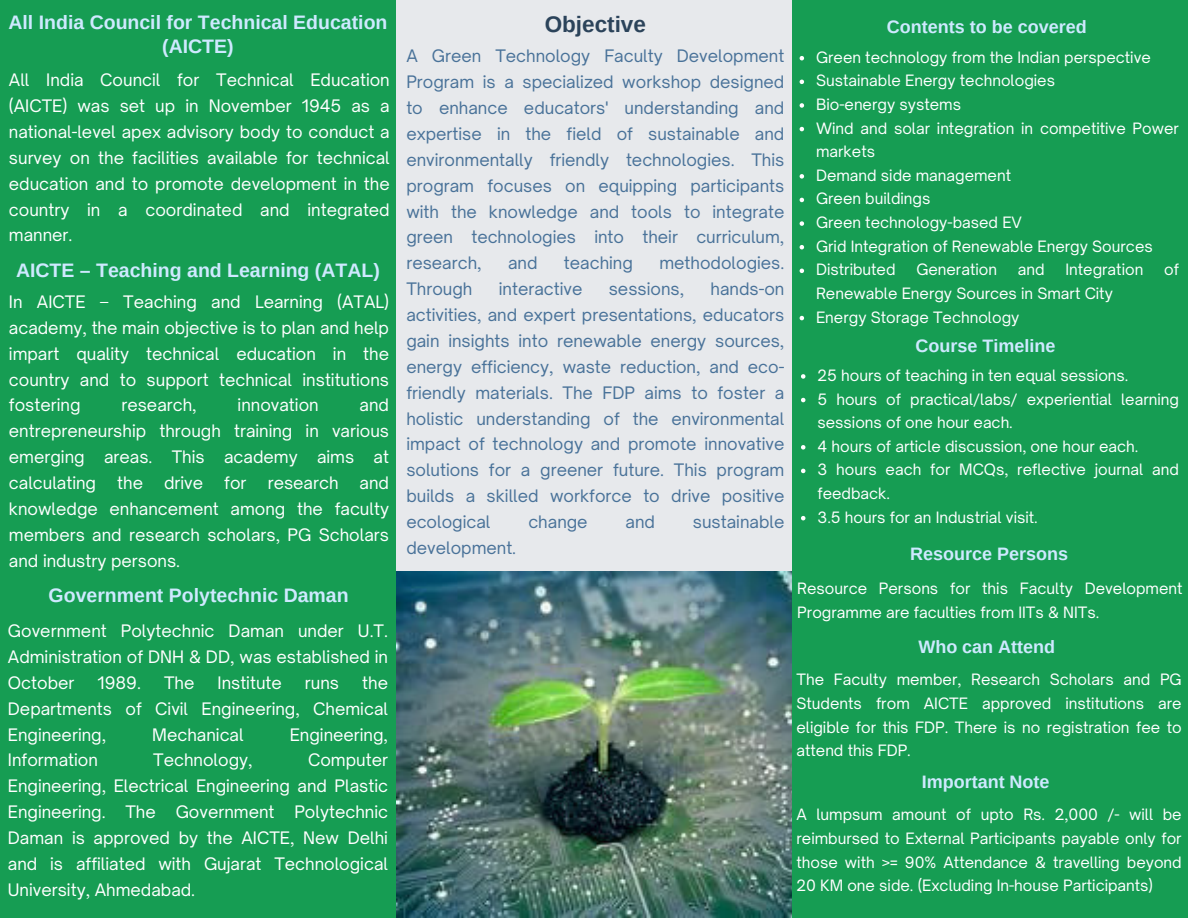
<style>
.page{position:relative;width:1188px;height:918px;background:#169d53}
.page>*{position:absolute;margin:0;border:0;box-sizing:border-box;transform-origin:0 0}
.t1{font:700 22.5px "Arimo";color:#2b435a}
.t2{font:700 19.5px/23.7px "Arimo";color:#cee9ff;text-align:center}
.t3{font:700 18px "Arimo";color:#cee9ff}
.t4{font:16.5px/25.8px "Open Sauce One";color:#fff;text-align:justify}
.t5{font:16.5px/25.8px "Open Sauce One";color:#497299;text-align:justify}
.t6{font:15px/23.7px "Open Sauce One";color:#fff}
</style>
<div class="page">
<div style="left:397px;top:0;width:395px;height:918px;background:#e7e9ec"></div>
<img style="left:397px;top:571px;width:395px;height:347px">
<svg style="left:800px;top:56px;width:4px;height:4px"></svg>
<svg style="left:800px;top:80px;width:4px;height:4px"></svg>
<svg style="left:800px;top:103px;width:4px;height:5px"></svg>
<svg style="left:800px;top:127px;width:4px;height:4px"></svg>
<svg style="left:800px;top:174px;width:4px;height:5px"></svg>
<svg style="left:800px;top:198px;width:4px;height:4px"></svg>
<svg style="left:800px;top:221px;width:4px;height:5px"></svg>
<svg style="left:800px;top:245px;width:4px;height:4px"></svg>
<svg style="left:800px;top:269px;width:4px;height:4px"></svg>
<svg style="left:800px;top:316px;width:4px;height:4px"></svg>
<svg style="left:801px;top:374px;width:4px;height:5px"></svg>
<svg style="left:801px;top:398px;width:4px;height:4px"></svg>
<svg style="left:801px;top:445px;width:4px;height:5px"></svg>
<svg style="left:801px;top:469px;width:4px;height:4px"></svg>
<svg style="left:801px;top:516px;width:4px;height:4px"></svg>
<p class="t2" style="left:8px;top:11px;width:381px">All India Council for Technical Education (AICTE)</p>
<p class="t4" style="left:9px;top:67px;width:382px">All India Council for Technical Education (AICTE) was set up in November 1945 as a national-level apex advisory body to conduct a survey on the facilities available for technical education and to promote development in the country in a coordinated and integrated manner.</p>
<p class="t2" style="left:16px;top:258px;width:365px">AICTE – Teaching and Learning (ATAL)</p>
<p class="t4" style="left:9px;top:289px;width:382px">In AICTE – Teaching and Learning (ATAL) academy, the main objective is to plan and help impart quality technical education in the country and to support technical institutions fostering</p>
<p class="t4" style="left:121px;top:392px;width:77px">research,</p>
<p class="t4" style="left:238px;top:392px;width:83px">innovation</p>
<p class="t4" style="left:9px;top:392px;width:382px;text-indent:351px">and entrepreneurship through training in various emerging areas. This academy aims at calculating</p>
<p class="t4" style="left:117px;top:470px;width:27px">the</p>
<p class="t4" style="left:164px;top:470px;width:41px">drive</p>
<p class="t4" style="left:224px;top:470px;width:24px">for</p>
<p class="t4" style="left:268px;top:470px;width:72px">research</p>
<p class="t4" style="left:9px;top:470px;width:382px;text-indent:351px">and knowledge enhancement among the faculty members and research scholars, PG Scholars and industry persons.</p>
<p class="t2" style="left:49px;top:584px;width:302px">Government Polytechnic Daman</p>
<p class="t4" style="left:8px;top:618px;width:382px">Government Polytechnic Daman under U.T.<br>Administration of DNH &amp; DD, was established in October</p>
<p class="t4" style="left:98px;top:670px;width:45px">1989.</p>
<p class="t4" style="left:164px;top:670px;width:32px">The</p>
<p class="t4" style="left:218px;top:670px;width:66px">Institute</p>
<p class="t4" style="left:305px;top:670px;width:36px">runs</p>
<p class="t4" style="left:8px;top:670px;width:382px;text-indent:354px">the Departments of Civil Engineering, Chemical Engineering,</p>
<p class="t4" style="left:152px;top:721px;width:93px">Mechanical</p>
<p class="t4" style="left:290px;top:721px;width:100px">Engineering,</p>
<p class="t4" style="left:8px;top:747px;width:382px;text-indent:300px">Computer Engineering, Electrical Engineering and Plastic Engineering. The Government Polytechnic Daman is approved by the AICTE, New Delhi and is affiliated with Gujarat Technological University, Ahmedabad.</p>
<p class="t4" style="left:8px;top:747px;width:92px">Information</p>
<p class="t4" style="left:153px;top:747px;width:101px">Technology,</p>
<p class="t1" style="left:545px;top:11px;width:103px">Objective</p>
<p class="t5" style="left:406px;top:43px;width:380px">A Green Technology Faculty Development Program is a specialized workshop designed to enhance educators' understanding and expertise in the field of sustainable and environmentally friendly technologies. This program focuses on equipping participants with the knowledge and tools to integrate green technologies into their curriculum, research,</p>
<p class="t5" style="left:508px;top:250px;width:31px">and</p>
<p class="t5" style="left:564px;top:250px;width:70px">teaching</p>
<p class="t5" style="left:659px;top:250px;width:126px">methodologies.</p>
<p class="t5" style="left:406px;top:276px;width:68px">Through</p>
<p class="t5" style="left:499px;top:276px;width:85px">interactive</p>
<p class="t5" style="left:609px;top:276px;width:77px">sessions,</p>
<p class="t5" style="left:406px;top:276px;width:380px;text-indent:304px">hands-on activities, and expert presentations, educators gain insights into renewable energy sources, energy efficiency, waste reduction, and eco&shy;friendly materials. The FDP aims to foster a holistic understanding of the environmental impact of technology and promote innovative solutions for a greener future. This program builds a skilled workforce to drive positive ecological</p>
<p class="t5" style="left:528px;top:509px;width:61px">change</p>
<p class="t5" style="left:626px;top:509px;width:31px">and</p>
<p class="t5" style="left:693px;top:509px;width:93px">sustainable</p>
<p class="t5" style="left:406px;top:535px;width:111px">development.</p>
<p class="t3" style="left:887px;top:16px;width:201px">Contents to be covered</p>
<p class="t6" style="left:816px;top:45px;width:336px">Green technology from the Indian perspective</p>
<p class="t6" style="left:816px;top:69px;width:241px">Sustainable Energy technologies</p>
<p class="t6" style="left:816px;top:92px;width:146px">Bio-energy systems</p>
<p class="t6" style="left:816px;top:116px;width:364px">Wind and solar integration in competitive Power markets</p>
<p class="t6" style="left:816px;top:163px;width:197px">Demand side management</p>
<p class="t6" style="left:816px;top:187px;width:116px">Green buildings</p>
<p class="t6" style="left:816px;top:211px;width:207px">Green technology-based EV</p>
<p class="t6" style="left:816px;top:234px;width:338px">Grid Integration of Renewable Energy Sources</p>
<p class="t6" style="left:816px;top:258px;width:81px">Distributed</p>
<p class="t6" style="left:916px;top:258px;width:82px">Generation</p>
<p class="t6" style="left:1018px;top:258px;width:28px">and</p>
<p class="t6" style="left:1065px;top:258px;width:79px">Integration</p>
<p class="t6" style="left:1164px;top:258px;width:16px">of</p>
<p class="t6" style="left:816px;top:281px;width:298px">Renewable Energy Sources in Smart City</p>
<p class="t6" style="left:816px;top:305px;width:205px">Energy Storage Technology</p>
<p class="t3" style="left:915px;top:336px;width:141px">Course Timeline</p>
<p class="t6" style="left:817px;top:363px;width:313px">25 hours of teaching in ten equal sessions.</p>
<p class="t6" style="left:817px;top:387px;width:363px">5 hours of practical/labs/ experiential learning sessions of one hour each.</p>
<p class="t6" style="left:817px;top:434px;width:322px">4 hours of article discussion, one hour each.</p>
<p class="t6" style="left:817px;top:458px;width:363px">3 hours each for MCQs, reflective journal and feedback.</p>
<p class="t6" style="left:817px;top:505px;width:222px">3.5 hours for an Industrial visit.</p>
<p class="t3" style="left:910px;top:543px;width:159px">Resource Persons</p>
<p class="t6" style="left:797px;top:576px;width:387px">Resource Persons for this Faculty Development<br>Programme are faculties from IITs &amp; NITs.</p>
<p class="t3" style="left:918px;top:637px;width:138px">Who can Attend</p>
<p class="t6" style="left:796px;top:668px;width:387px;text-align:justify">The Faculty member, Research Scholars and PG Students from AICTE approved institutions are eligible for this FDP. There is no registration fee to attend this FDP.</p>
<p class="t3" style="left:922px;top:771px;width:129px">Important Note</p>
<p class="t6" style="left:796px;top:803px;width:387px;text-align:justify">A lumpsum amount of upto Rs. 2,000 /- will be reimbursed to External Participants payable only for those with &gt;= 90% Attendance &amp; travelling beyond 20 KM one side. (Excluding In-house Participants)</p>
</div>
